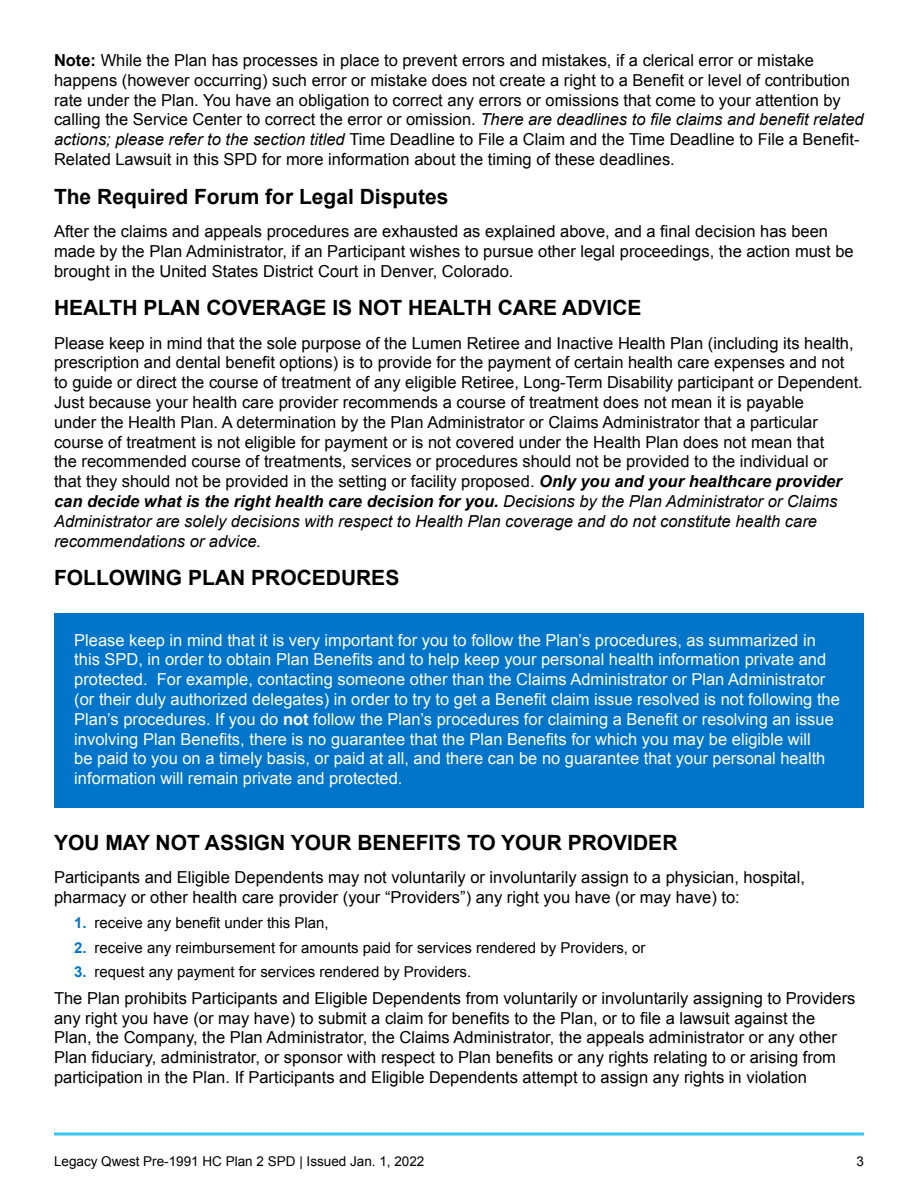
<style>
.page{position:relative;width:918px;height:1188px;background:#fff}
.page>*{position:absolute;margin:0;border:0;box-sizing:border-box;transform-origin:0 0}
.t1{font:700 21px "Arial";color:#000}
.t2{font:16.5px/19.8px "Arial";color:#000}
.t3{font:16.5px/19.8px "Arial";color:#fff}
.t4{font:15px "Arial";color:#000}
.t5{font:13.5px "Arial";color:#000}
.s1{font-weight:700}
.s2{font-style:italic}
.s3{font-weight:700;font-style:italic}
.s4{font-weight:700;color:#0075c9}
</style>
<div class="page">
<svg style="left:54px;top:1132px;width:810px;height:4px;background:#69d4f6"></svg>
<div style="left:54px;top:613px;width:810px;height:195px;background:#0075c9"></div>
<p class="t2" style="left:54px;top:50px;width:811px"><span class="s1">Note:</span> While the Plan has processes in place to prevent errors and mistakes, if a clerical error or mistake happens (however occurring) such error or mistake does not create a right to a Benefit or level of contribution rate under the Plan. You have an obligation to correct any errors or omissions that come to your attention by calling the Service Center to correct the error or omission. <span class="s2">There are deadlines to file claims and benefit related actions; please refer to the section titled</span> Time Deadline to File a Claim and the Time Deadline to File a Benefit-Related Lawsuit in this SPD for more information about the timing of these deadlines.</p>
<p class="t1" style="left:54px;top:183px;width:396px">The Required Forum for Legal Disputes</p>
<p class="t2" style="left:54px;top:221px;width:801px">After the claims and appeals procedures are exhausted as explained above, and a final decision has been made by the Plan Administrator, if an Participant wishes to pursue other legal proceedings, the action must be brought in the United States District Court in Denver, Colorado.</p>
<p class="t1" style="left:54px;top:294px;width:589px">HEALTH PLAN COVERAGE IS NOT HEALTH CARE ADVICE</p>
<p class="t2" style="left:54px;top:333px;width:810px">Please keep in mind that the sole purpose of the Lumen Retiree and Inactive Health Plan (including its health, prescription and dental benefit options) is to provide for the payment of certain health care expenses and not<br>to guide or direct the course of treatment of any eligible Retiree, Long-Term Disability participant or Dependent.<br>Just because your health care provider recommends a course of treatment does not mean it is payable<br>under the Health Plan. A determination by the Plan Administrator or Claims Administrator that a particular course of treatment is not eligible for payment or is not covered under the Health Plan does not mean that<br>the recommended course of treatments, services or procedures should not be provided to the individual or<br>that they should not be provided in the setting or facility proposed. <span class="s3">Only you and your healthcare provider can decide what is the right health care decision for you.</span> <span class="s2">Decisions by the Plan Administrator or Claims Administrator are solely decisions with respect to Health Plan coverage and do not constitute health care recommendations or advice.</span></p>
<p class="t1" style="left:54px;top:564px;width:347px">FOLLOWING PLAN PROCEDURES</p>
<p class="t3" style="left:74px;top:630px;width:767px">Please keep in mind that it is very important for you to follow the Plan’s procedures, as summarized in this SPD, in order to obtain Plan Benefits and to help keep your personal health information private and protected. For example, contacting someone other than the Claims Administrator or Plan Administrator (or their duly authorized delegates) in order to try to get a Benefit claim issue resolved is not following the Plan’s procedures. If you do <span class="s1">not</span> follow the Plan’s procedures for claiming a Benefit or resolving an issue involving Plan Benefits, there is no guarantee that the Plan Benefits for which you may be eligible will<br>be paid to you on a timely basis, or paid at all, and there can be no guarantee that your personal health information will remain private and protected.</p>
<p class="t1" style="left:54px;top:829px;width:625px">YOU MAY NOT ASSIGN YOUR BENEFITS TO YOUR PROVIDER</p>
<p class="t2" style="left:54px;top:868px;width:753px">Participants and Eligible Dependents may not voluntarily or involuntarily assign to a physician, hospital, pharmacy or other health care provider (your “Providers”) any right you have (or may have) to:</p>
<p class="t4" style="left:74px;top:913px;width:256px"><span class="s4">1.</span> receive any benefit under this Plan,</p>
<p class="t4" style="left:74px;top:937px;width:573px"><span class="s4">2.</span> receive any reimbursement for amounts paid for services rendered by Providers, or</p>
<p class="t4" style="left:74px;top:962px;width:399px"><span class="s4">3.</span> request any payment for services rendered by Providers.</p>
<p class="t2" style="left:54px;top:988px;width:803px">The Plan prohibits Participants and Eligible Dependents from voluntarily or involuntarily assigning to Providers any right you have (or may have) to submit a claim for benefits to the Plan, or to file a lawsuit against the Plan, the Company, the Plan Administrator, the Claims Administrator, the appeals administrator or any other Plan fiduciary, administrator, or sponsor with respect to Plan benefits or any rights relating to or arising from participation in the Plan. If Participants and Eligible Dependents attempt to assign any rights in violation</p>
<p class="t5" style="left:54px;top:1152px;width:372px">Legacy Qwest Pre-1991 HC Plan 2 SPD | Issued Jan. 1, 2022</p>
<p class="t5" style="left:856px;top:1152px;width:9px">3</p>
</div>
